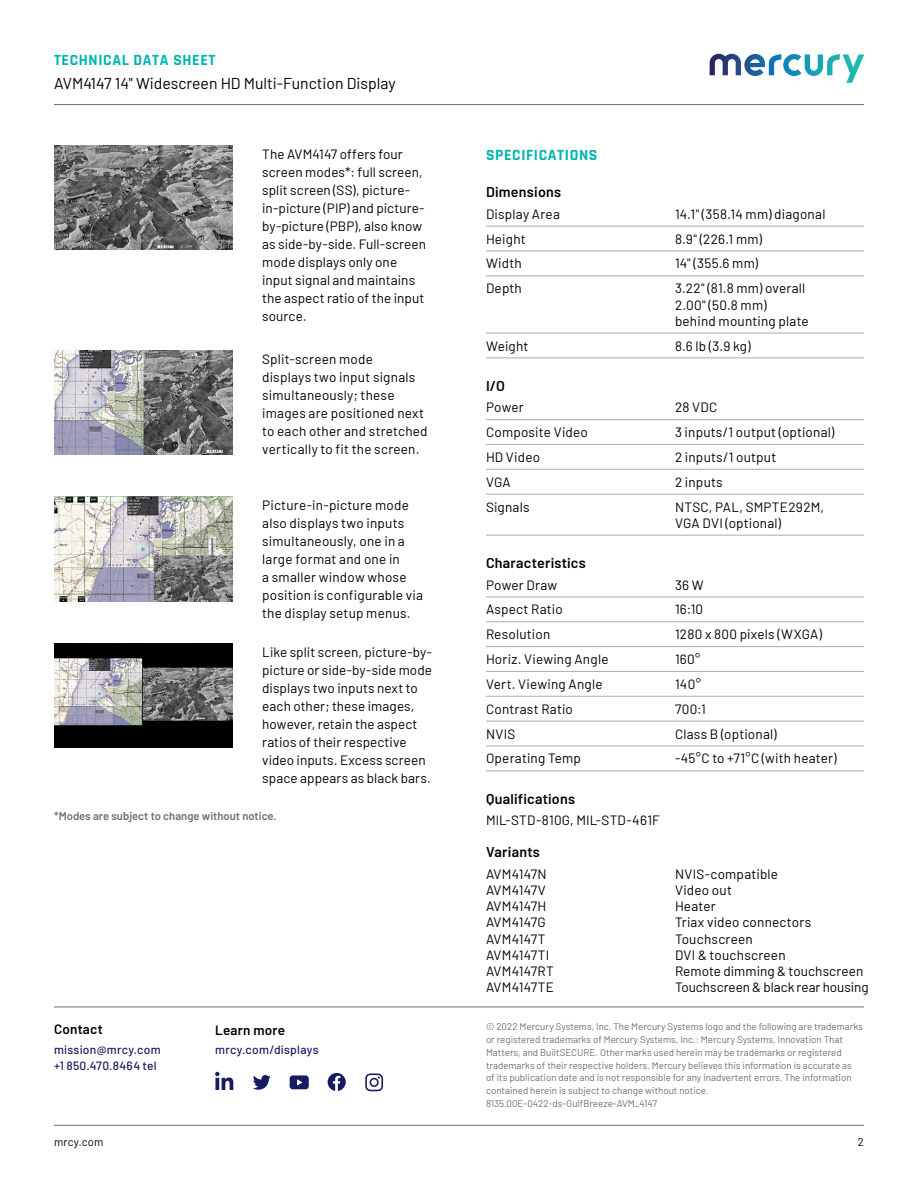
<style>
.page{position:relative;width:918px;height:1188px;background:#fff}
.page>*{position:absolute;margin:0;border:0;box-sizing:border-box;transform-origin:0 0}
.t1{font:15.75px "Barlow";color:#000}
.h3_-_header{font:700 15.75px "Rajdhani";letter-spacing:.04em;color:#00b5af}
.h6_-_list{font:600 14.25px "Barlow";letter-spacing:.015em;color:#000}
.b3_-_body_9pt{font:13.5px/18px "Barlow";letter-spacing:.01em;color:#000}
.Paragraph_Rule_Below{font:13.5px/16.2px "Barlow";letter-spacing:.015em;color:#000}
.list{font:13.5px "Barlow";letter-spacing:.015em;color:#000}
.h4_-_subhead{font:600 13.5px "Barlow";letter-spacing:.02em;color:#000}
.h4_-_subhead-2{font:500 12px "Barlow";letter-spacing:.025em;color:#171b60}
.citation{font:600 11.25px "Barlow";color:#6d6e71}
.t2{font:11.25px "Barlow";letter-spacing:.015em;color:#000}
.copyright{font:9.75px/12.8px "Barlow";color:#6d6e71}
</style>
<div class="page">
<hr style="left:54px;top:1125px;width:810px;height:1px;background:#6d6e71">
<hr style="left:54px;top:104px;width:810px;height:1px;background:#6d6e71">
<svg style="left:710px;top:54px;width:154px;height:29px"></svg>
<hr style="left:54px;top:1007px;width:810px;height:1px;background:#6d6e71">
<hr style="left:486px;top:226px;width:378px;height:1px;background:#b1b4b6">
<hr style="left:486px;top:250px;width:378px;height:2px;background:#b1b4b6">
<hr style="left:486px;top:275px;width:378px;height:1px;background:#b1b4b6">
<hr style="left:486px;top:332px;width:378px;height:2px;background:#b1b4b6">
<hr style="left:486px;top:357px;width:378px;height:1px;background:#b1b4b6">
<hr style="left:486px;top:419px;width:378px;height:1px;background:#b1b4b6">
<hr style="left:486px;top:444px;width:378px;height:1px;background:#b1b4b6">
<hr style="left:486px;top:469px;width:378px;height:1px;background:#b1b4b6">
<hr style="left:486px;top:494px;width:378px;height:1px;background:#b1b4b6">
<hr style="left:486px;top:535px;width:378px;height:1px;background:#b1b4b6">
<hr style="left:486px;top:596px;width:378px;height:1px;background:#b1b4b6">
<hr style="left:486px;top:621px;width:378px;height:1px;background:#b1b4b6">
<hr style="left:486px;top:646px;width:378px;height:1px;background:#b1b4b6">
<hr style="left:486px;top:671px;width:378px;height:1px;background:#b1b4b6">
<hr style="left:486px;top:696px;width:378px;height:1px;background:#b1b4b6">
<hr style="left:486px;top:721px;width:378px;height:1px;background:#b1b4b6">
<hr style="left:486px;top:745px;width:378px;height:2px;background:#b1b4b6">
<hr style="left:486px;top:770px;width:378px;height:1px;background:#b1b4b6">
<svg style="left:365px;top:1073px;width:18px;height:18px"></svg>
<svg style="left:215px;top:1072px;width:18px;height:18px"></svg>
<div style="left:328px;top:1073px;width:18px;height:18px;background:#171b60;border-radius:50%"></div>
<svg style="left:333px;top:1076px;width:7px;height:15px"></svg>
<svg style="left:253px;top:1075px;width:18px;height:15px"></svg>
<div style="left:290px;top:1075px;width:19px;height:14px;background:#171b60;border-radius:3px"></div>
<svg style="left:297px;top:1079px;width:6px;height:7px"></svg>
<img style="left:54px;top:146px;width:178px;height:104px">
<img style="left:54px;top:350px;width:178px;height:105px">
<img style="left:54px;top:497px;width:178px;height:104px">
<img style="left:54px;top:644px;width:178px;height:104px">
<p class="h3_-_header" style="left:54px;top:51px;width:163px">TECHNICAL DATA SHEET</p>
<p class="t1" style="left:54px;top:72px;width:343px">AVM4147 14" Widescreen HD Multi-Function Display</p>
<p class="b3_-_body_9pt" style="left:262px;top:144px;width:165px">The AVM4147 offers four screen modes*: full screen, split screen (SS), picture&shy;in-picture (PIP) and picture&shy;by-picture (PBP), also know as side-by-side. Full-screen mode displays only one input signal and maintains the aspect ratio of the input source.</p>
<p class="b3_-_body_9pt" style="left:262px;top:349px;width:167px">Split-screen mode<br>displays two input signals simultaneously; these images are positioned next to each other and stretched vertically to fit the screen.</p>
<p class="b3_-_body_9pt" style="left:262px;top:496px;width:162px">Picture-in-picture mode also displays two inputs simultaneously, one in a large format and one in<br>a smaller window whose position is configurable via the display setup menus.</p>
<p class="b3_-_body_9pt" style="left:262px;top:642px;width:171px">Like split screen, picture-by&shy;picture or side-by-side mode displays two inputs next to each other; these images, however, retain the aspect ratios of their respective video inputs. Excess screen space appears as black bars.</p>
<p class="citation" style="left:54px;top:807px;width:224px">*Modes are subject to change without notice.</p>
<p class="h4_-_subhead" style="left:54px;top:1019px;width:50px">Contact</p>
<p class="h4_-_subhead-2" style="left:54px;top:1041px;width:108px">mission@mrcy.com</p>
<p class="h4_-_subhead-2" style="left:54px;top:1057px;width:104px">+1 850.470.8464 tel</p>
<p class="h4_-_subhead" style="left:215px;top:1020px;width:71px">Learn more</p>
<p class="h4_-_subhead-2" style="left:215px;top:1041px;width:105px">mrcy.com/displays</p>
<p class="h3_-_header" style="left:486px;top:146px;width:113px">SPECIFICATIONS</p>
<p class="h6_-_list" style="left:486px;top:182px;width:77px">Dimensions</p>
<p class="Paragraph_Rule_Below" style="left:486px;top:205px;width:76px">Display Area</p>
<p class="Paragraph_Rule_Below" style="left:675px;top:205px;width:152px">14.1" (358.14 mm) diagonal</p>
<p class="Paragraph_Rule_Below" style="left:486px;top:230px;width:41px">Height</p>
<p class="Paragraph_Rule_Below" style="left:675px;top:230px;width:88px">8.9" (226.1 mm)</p>
<p class="Paragraph_Rule_Below" style="left:486px;top:254px;width:37px">Width</p>
<p class="Paragraph_Rule_Below" style="left:675px;top:254px;width:85px">14" (355.6 mm)</p>
<p class="Paragraph_Rule_Below" style="left:486px;top:279px;width:37px">Depth</p>
<p class="Paragraph_Rule_Below" style="left:675px;top:279px;width:135px">3.22" (81.8 mm) overall<br>2.00" (50.8 mm) behind mounting plate</p>
<p class="Paragraph_Rule_Below" style="left:486px;top:337px;width:44px">Weight</p>
<p class="Paragraph_Rule_Below" style="left:675px;top:337px;width:77px">8.6 lb (3.9 kg)</p>
<p class="h6_-_list" style="left:486px;top:375px;width:20px">I/O</p>
<p class="Paragraph_Rule_Below" style="left:486px;top:398px;width:39px">Power</p>
<p class="Paragraph_Rule_Below" style="left:675px;top:398px;width:44px">28 VDC</p>
<p class="Paragraph_Rule_Below" style="left:486px;top:423px;width:103px">Composite Video</p>
<p class="Paragraph_Rule_Below" style="left:675px;top:423px;width:161px">3 inputs/1 output (optional)</p>
<p class="Paragraph_Rule_Below" style="left:486px;top:448px;width:56px">HD Video</p>
<p class="Paragraph_Rule_Below" style="left:675px;top:448px;width:103px">2 inputs/1 output</p>
<p class="Paragraph_Rule_Below" style="left:486px;top:473px;width:26px">VGA</p>
<p class="Paragraph_Rule_Below" style="left:675px;top:473px;width:49px">2 inputs</p>
<p class="Paragraph_Rule_Below" style="left:486px;top:498px;width:45px">Signals</p>
<p class="Paragraph_Rule_Below" style="left:675px;top:498px;width:151px">NTSC, PAL, SMPTE292M,<br>VGA DVI (optional)</p>
<p class="h6_-_list" style="left:486px;top:552px;width:101px">Characteristics</p>
<p class="Paragraph_Rule_Below" style="left:486px;top:576px;width:73px">Power Draw</p>
<p class="Paragraph_Rule_Below" style="left:675px;top:576px;width:30px">36 W</p>
<p class="Paragraph_Rule_Below" style="left:486px;top:600px;width:78px">Aspect Ratio</p>
<p class="Paragraph_Rule_Below" style="left:675px;top:600px;width:30px">16:10</p>
<p class="Paragraph_Rule_Below" style="left:486px;top:625px;width:66px">Resolution</p>
<p class="Paragraph_Rule_Below" style="left:675px;top:625px;width:148px">1280 x 800 pixels (WXGA)</p>
<p class="Paragraph_Rule_Below" style="left:486px;top:650px;width:124px">Horiz. Viewing Angle</p>
<p class="Paragraph_Rule_Below" style="left:675px;top:650px;width:27px">160°</p>
<p class="Paragraph_Rule_Below" style="left:486px;top:675px;width:118px">Vert. Viewing Angle</p>
<p class="Paragraph_Rule_Below" style="left:675px;top:675px;width:27px">140°</p>
<p class="Paragraph_Rule_Below" style="left:486px;top:700px;width:88px">Contrast Ratio</p>
<p class="Paragraph_Rule_Below" style="left:675px;top:700px;width:32px">700:1</p>
<p class="Paragraph_Rule_Below" style="left:486px;top:725px;width:31px">NVIS</p>
<p class="Paragraph_Rule_Below" style="left:675px;top:725px;width:103px">Class B (optional)</p>
<p class="Paragraph_Rule_Below" style="left:486px;top:749px;width:97px">Operating Temp</p>
<p class="Paragraph_Rule_Below" style="left:675px;top:749px;width:163px">-45°C to +71°C (with heater)</p>
<p class="h6_-_list" style="left:486px;top:788px;width:91px">Qualifications</p>
<p class="list" style="left:486px;top:811px;width:175px">MIL-STD-810G, MIL-STD-461F</p>
<p class="h6_-_list" style="left:486px;top:842px;width:55px">Variants</p>
<p class="list" style="left:486px;top:864px;width:62px">AVM4147N</p>
<p class="list" style="left:675px;top:864px;width:105px">NVIS-compatible</p>
<p class="list" style="left:486px;top:880px;width:61px">AVM4147V</p>
<p class="list" style="left:675px;top:880px;width:58px">Video out</p>
<p class="list" style="left:486px;top:897px;width:62px">AVM4147H</p>
<p class="list" style="left:675px;top:897px;width:42px">Heater</p>
<p class="list" style="left:486px;top:913px;width:61px">AVM4147G</p>
<p class="list" style="left:675px;top:913px;width:138px">Triax video connectors</p>
<p class="list" style="left:486px;top:929px;width:61px">AVM4147T</p>
<p class="list" style="left:675px;top:929px;width:79px">Touchscreen</p>
<p class="list" style="left:486px;top:945px;width:65px">AVM4147TI</p>
<p class="list" style="left:675px;top:945px;width:112px">DVI &amp; touchscreen</p>
<p class="list" style="left:486px;top:961px;width:69px">AVM4147RT</p>
<p class="list" style="left:675px;top:961px;width:190px">Remote dimming &amp; touchscreen</p>
<p class="list" style="left:486px;top:978px;width:69px">AVM4147TE</p>
<p class="list" style="left:675px;top:978px;width:195px">Touchscreen &amp; black rear housing</p>
<p class="copyright" style="left:486px;top:1020px;width:378px">© 2022 Mercury Systems, Inc. The Mercury Systems logo and the following are trademarks or registered trademarks of Mercury Systems, Inc.: Mercury Systems, Innovation That Matters, and BuiltSECURE. Other marks used herein may be trademarks or registered trademarks of their respective holders. Mercury believes this information is accurate as of its publication date and is not responsible for any inadvertent errors. The information contained herein is subject to change without notice.<br>8135.00E-0422-ds-GulfBreeze-AVM_4147</p>
<p class="t2" style="left:54px;top:1134px;width:51px">mrcy.com</p>
<p class="t2" style="left:858px;top:1134px;width:8px">2</p>
</div>
